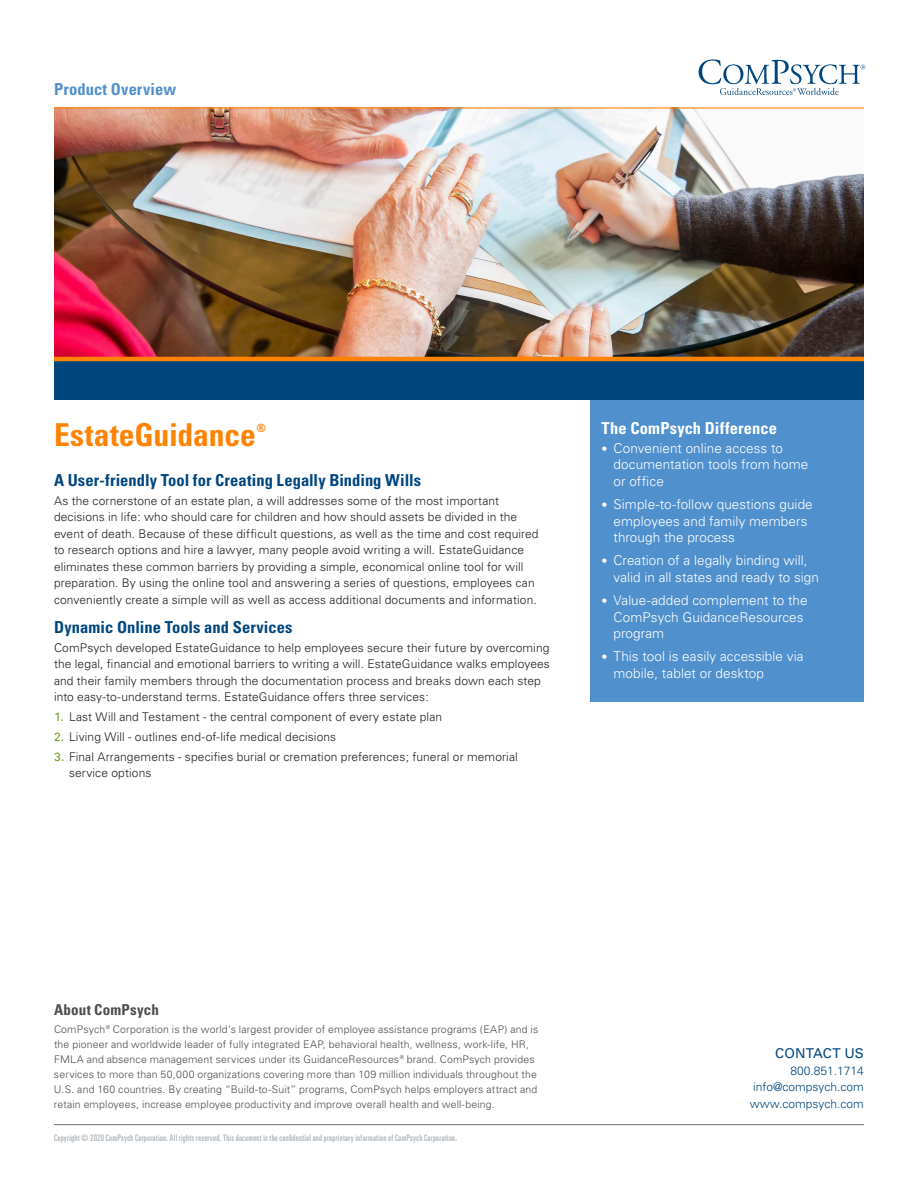
<style>
.page{position:relative;width:918px;height:1188px;background:#fff}
.page>*{position:absolute;margin:0;border:0;box-sizing:border-box;transform-origin:0 0}
.t1{font:700 condensed 31.5px "Univers";letter-spacing:-.005em;color:#ff8200}
.t2{font:700 condensed 16.5px "Univers";letter-spacing:.005em;color:#00467e}
.Header_Wht{font:700 condensed 16.5px "Univers";letter-spacing:.01em;color:#fff}
.Sub_head{font:700 condensed 16.5px "Univers";letter-spacing:.005em;color:#5090cc}
.t3{font:700 condensed 15px "Univers";letter-spacing:.015em;color:#4b4c4d}
.t4{font:300 13.5px/16.5px "Univers";letter-spacing:.005em;color:#fff}
.Contact_Us{font:13.5px "Univers";letter-spacing:.01em;color:#00467e}
.Body_Copy{font:300 12px/16.5px "Univers";letter-spacing:.01em;color:#231f20}
.Contact_Right{font:300 12px "Univers";color:#00467e}
.t5{font:700 condensed 11.4px "Univers";color:#ff8200}
.t6{font:300 10.5px/15px "Univers";letter-spacing:.015em;color:#4b4c4d}
.t7{font:ultra-condensed 9px "Univers";letter-spacing:.03em;color:#adb4ba}
.s1{font-weight:400;color:#78a22d}
.s2{font-size:12px}
</style>
<div class="page">
<img style="left:54px;top:109px;width:810px;height:248px">
<div style="left:591px;top:379px;width:273px;height:323px;background:#5090cc"></div>
<div style="left:54px;top:359px;width:810px;height:40px;background:#00467e"></div>
<hr style="left:54px;top:357px;width:810px;height:4px;background:#ff8200">
<svg style="left:699px;top:59px;width:166px;height:36px"></svg>
<hr style="left:54px;top:107px;width:810px;height:2px;background:#ff8200">
<hr style="left:54px;top:1124px;width:810px;height:1px;background:#6a747b">
<p class="Sub_head" style="left:54px;top:79px;width:124px">Product Overview</p>
<p class="t1" style="left:54px;top:416px;width:203px">EstateGuidance</p>
<p class="t5" style="left:256px;top:421px;width:11px">®</p>
<p class="t2" style="left:54px;top:470px;width:369px">A User-friendly Tool for Creating Legally Binding Wills</p>
<p class="Body_Copy" style="left:54px;top:492px;width:486px">As the cornerstone of an estate plan, a will addresses some of the most important decisions in life: who should care for children and how should assets be divided in the event of death. Because of these difficult questions, as well as the time and cost required to research options and hire a lawyer, many people avoid writing a will. EstateGuidance eliminates these common barriers by providing a simple, economical online tool for will preparation. By using the online tool and answering a series of questions, employees can conveniently create a simple will as well as access additional documents and information.</p>
<p class="t2" style="left:54px;top:617px;width:240px">Dynamic Online Tools and Services</p>
<p class="Body_Copy" style="left:54px;top:639px;width:497px">ComPsych developed EstateGuidance to help employees secure their future by overcoming the legal, financial and emotional barriers to writing a will. EstateGuidance walks employees and their family members through the documentation process and breaks down each step into easy-to-understand terms. EstateGuidance offers three services:</p>
<p class="Body_Copy" style="left:54px;top:709px;width:390px"><span class="s1">1.</span> Last Will and Testament - the central component of every estate plan</p>
<p class="Body_Copy" style="left:54px;top:728px;width:284px"><span class="s1">2.</span> Living Will - outlines end-of-life medical decisions</p>
<p class="Body_Copy" style="left:69px;top:748px;width:450px;text-indent:-15px"><span class="s1">3.</span> Final Arrangements - specifies burial or cremation preferences; funeral or memorial service options</p>
<p class="Header_Wht" style="left:602px;top:418px;width:177px">The ComPsych Difference</p>
<p class="t4" style="left:614px;top:440px;width:196px;text-indent:-12px"><span class="s2">•</span> Convenient online access to documentation tools from home or office</p>
<p class="t4" style="left:614px;top:496px;width:201px;text-indent:-12px"><span class="s2">•</span> Simple-to-follow questions guide employees and family members through the process</p>
<p class="t4" style="left:614px;top:552px;width:207px;text-indent:-12px"><span class="s2">•</span> Creation of a legally binding will, valid in all states and ready to sign</p>
<p class="t4" style="left:614px;top:592px;width:196px;text-indent:-12px"><span class="s2">•</span> Value-added complement to the<br>ComPsych GuidanceResources program</p>
<p class="t4" style="left:614px;top:648px;width:192px;text-indent:-12px"><span class="s2">•</span> This tool is easily accessible via mobile, tablet or desktop</p>
<p class="t3" style="left:54px;top:1001px;width:107px">About ComPsych</p>
<p class="t6" style="left:54px;top:1022px;width:486px">ComPsych<sup>®</sup> Corporation is the world’s largest provider of employee assistance programs (EAP) and is the pioneer and worldwide leader of fully integrated EAP, behavioral health, wellness, work-life, HR, FMLA and absence management services under its GuidanceResources<sup>®</sup> brand. ComPsych provides services to more than 50,000 organizations covering more than 109 million individuals throughout the U.S. and 160 countries. By creating “Build-to-Suit” programs, ComPsych helps employers attract and retain employees, increase employee productivity and improve overall health and well-being.</p>
<p class="t7" style="left:54px;top:1133px;width:405px">Copyright © 2020 ComPsych Corporation. All rights reserved. This document is the confidential and proprietary information of ComPsych Corporation.</p>
<p class="Contact_Us" style="left:775px;top:1046px;width:90px">CONTACT US</p>
<p class="Contact_Right" style="left:791px;top:1063px;width:75px">800.851.1714</p>
<p class="Contact_Right" style="left:753px;top:1080px;width:112px">info@compsych.com</p>
<p class="Contact_Right" style="left:750px;top:1096px;width:116px">www.compsych.com</p>
</div>
